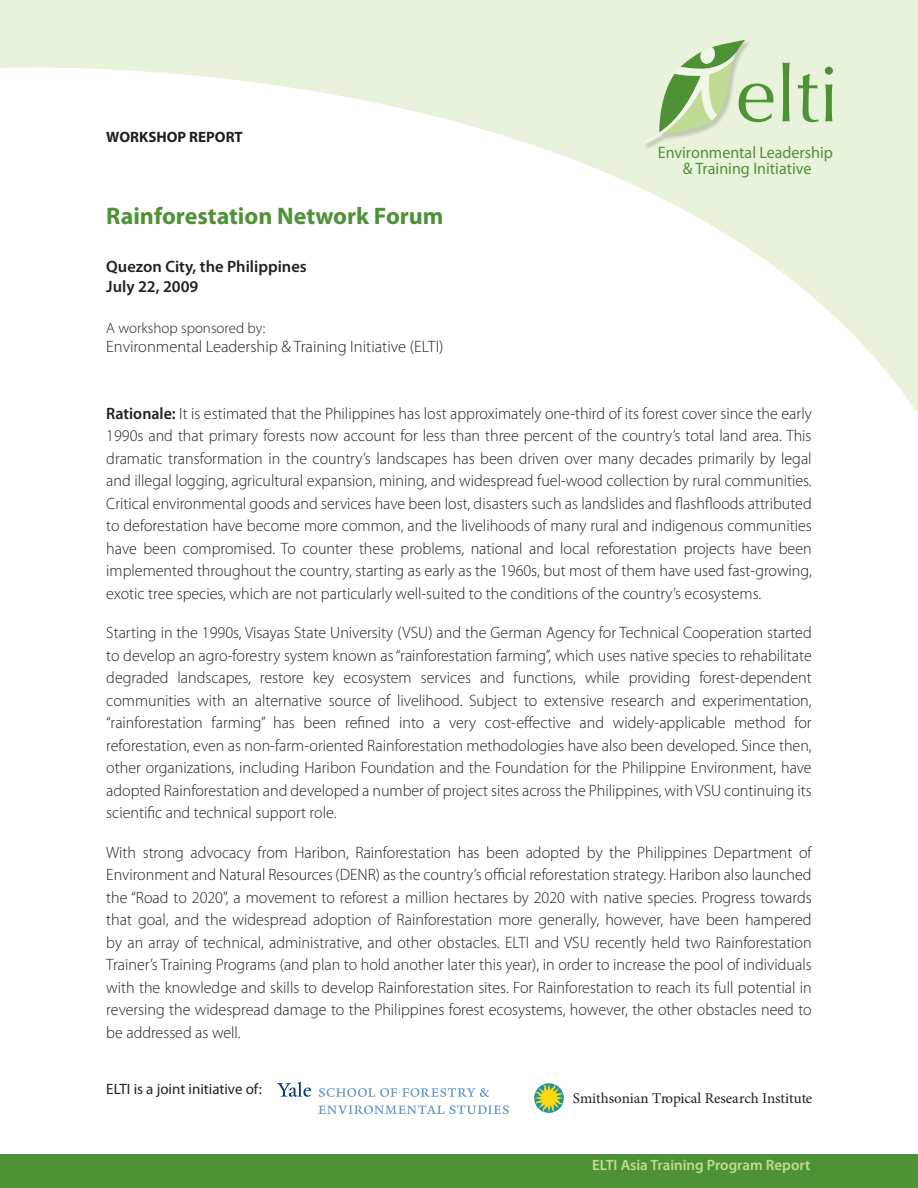
<style>
.page{position:relative;width:918px;height:1188px;background:#fff}
.page>*{position:absolute;margin:0;border:0;box-sizing:border-box;transform-origin:0 0}
.t1{font:78.15px "Optima";color:#4f9236}
.t2{font:700 24px "Myriad Pro";color:#4f9236}
.Text{font:300 16.5px/22.5px "Myriad Pro";color:#231f20;text-align:justify}
.t3{font:16.5px/16.4px "Myriad Pro";color:#4f9236;text-align:center}
.t4{font:600 16.5px "Myriad Pro";color:#231f20}
.t5{font:15px "Minion Pro";color:#231f20}
.t6{font:600 15px "Myriad Pro";color:#bfdc92}
.t7{font:15px "Myriad Pro";color:#231f20}
.t8{font:300 15px "Myriad Pro";color:#231f20}
.t9{font:700 15px "Myriad Pro";color:#231f20}
.s1{font-weight:600}
</style>
<div class="page">
<svg style="left:0;top:0;width:918px;height:414px"></svg>
<div style="left:642px;top:38px;width:108px;height:111px;background:#e9f3db"></div>
<svg style="left:645px;top:40px;width:100px;height:104px"></svg>
<div style="left:0;top:1154px;width:918px;height:34px;background:#4f9236"></div>
<svg style="left:319px;top:1088px;width:170px;height:9px"></svg>
<svg style="left:318px;top:1105px;width:191px;height:9px"></svg>
<svg style="left:277px;top:1082px;width:34px;height:15px"></svg>
<svg style="left:534px;top:1083px;width:30px;height:30px"></svg>
<p class="t9" style="left:106px;top:127px;width:138px">WORKSHOP REPORT</p>
<p class="t2" style="left:106px;top:200px;width:339px">Rainforestation Network Forum</p>
<p class="t4" style="left:106px;top:256px;width:202px">Quezon City, the Philippines</p>
<p class="t4" style="left:106px;top:275px;width:94px">July 22, 2009</p>
<p class="t8" style="left:106px;top:319px;width:161px">A workshop sponsored by:</p>
<p class="Text" style="left:106px;top:336px;width:339px">Environmental Leadership &amp; Training Initiative (ELTI)</p>
<h1 class="t1" style="left:736px;top:49px;width:106px">elti</h1>
<p class="t3" style="left:658px;top:144px;width:177px">Environmental Leadership &amp; Training Initiative</p>
<p class="Text" style="left:106px;top:402px;width:707px"><span class="s1">Rationale:</span> It is estimated that the Philippines has lost approximately one-third of its forest cover since the early 1990s and that primary forests now account for less than three percent of the country’s total land area. This dramatic transformation in the country’s landscapes has been driven over many decades primarily by legal and illegal logging, agricultural expansion, mining, and widespread fuel-wood collection by rural communities.<br>Critical environmental goods and services have been lost, disasters such as landslides and flashfloods attributed to deforestation have become more common, and the livelihoods of many rural and indigenous communities have been compromised. To counter these problems, national and local reforestation projects have been implemented throughout the country, starting as early as the 1960s, but most of them have used fast-growing, exotic tree species, which are not particularly well-suited to the conditions of the country’s ecosystems.</p>
<p class="Text" style="left:106px;top:622px;width:707px">Starting in the 1990s, Visayas State University (VSU) and the German Agency for Technical Cooperation started to develop an agro-forestry system known as “rainforestation farming”, which uses native species to rehabilitate degraded landscapes, restore key ecosystem services and functions, while providing forest-dependent communities with an alternative source of livelihood. Subject to extensive research and experimentation, “rainforestation farming” has been refined into a very cost-effective and widely-applicable method for reforestation, even as non-farm-oriented Rainforestation methodologies have also been developed. Since then, other organizations, including Haribon Foundation and the Foundation for the Philippine Environment, have adopted Rainforestation and developed a number of project sites across the Philippines, with VSU continuing its scientific and technical support role.</p>
<p class="Text" style="left:106px;top:841px;width:707px">With strong advocacy from Haribon, Rainforestation has been adopted by the Philippines Department of Environment and Natural Resources (DENR) as the country’s official reforestation strategy. Haribon also launched the “Road to 2020”, a movement to reforest a million hectares by 2020 with native species. Progress towards that goal, and the widespread adoption of Rainforestation more generally, however, have been hampered by an array of technical, administrative, and other obstacles. ELTI and VSU recently held two Rainforestation Trainer’s Training Programs (and plan to hold another later this year), in order to increase the pool of individuals with the knowledge and skills to develop Rainforestation sites. For Rainforestation to reach its full potential in reversing the widespread damage to the Philippines forest ecosystems, however, the other obstacles need to be addressed as well.</p>
<p class="t7" style="left:106px;top:1079px;width:157px">ELTI is a joint initiative of:</p>
<p class="t5" style="left:573px;top:1088px;width:241px">Smithsonian Tropical Research Institute</p>
<p class="t6" style="left:592px;top:1155px;width:220px">ELTI Asia Training Program Report</p>
</div>
